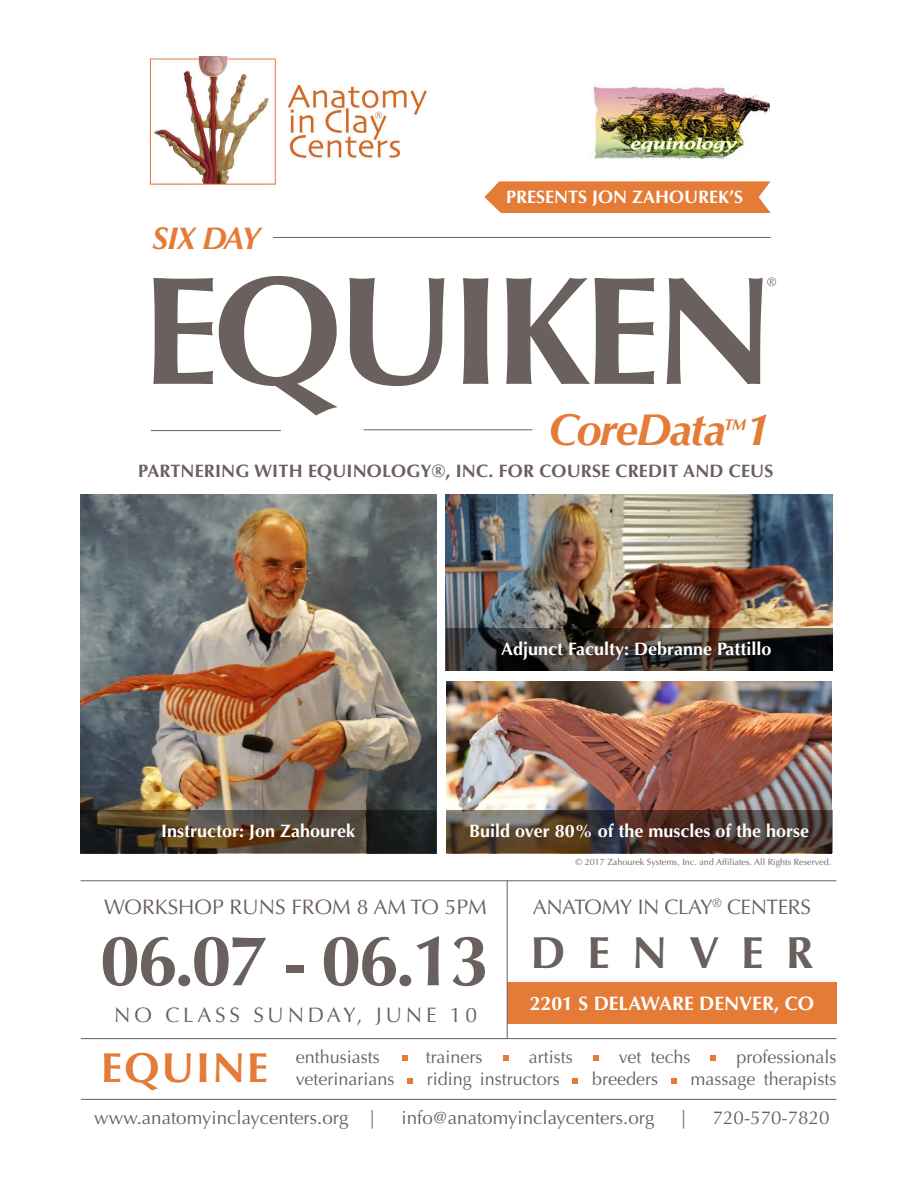
<style>
.page{position:relative;width:918px;height:1188px;background:#fff}
.page>*{position:absolute;margin:0;border:0;box-sizing:border-box;transform-origin:0 0}
.t1{font:700 154.5px "Optima";letter-spacing:-.04em;color:#6a605e}
.t2{font:700 72px "Optima";letter-spacing:-.04em;color:#6a605e}
.t3{font:italic 700 45px "Optima";letter-spacing:-.04em;color:#e47b37}
.t4{font:700 45px "Optima";letter-spacing:.49em;color:#6a605e}
.t5{font:700 42px "Optima";letter-spacing:.05em;color:#e47b37}
.t6{font:italic 700 31.5px "Optima";letter-spacing:-.07em;color:#e47b37}
.t7{font:21px "Optima";color:#6a605e}
.t8{font:21px "Optima";letter-spacing:-.02em;color:#6a605e}
.t9{font:21px "Optima";letter-spacing:.18em;color:#6a605e}
.t10{font:700 19.5px "Optima";color:#fff}
.t11{font:18.75px "Optima";color:#6a605e}
.t12{font:18px "Optima";color:#6a605e}
.t13{font:700 18px "Optima";color:#fff}
.t14{font:700 18px "Optima";letter-spacing:.01em;color:#6a605e}
.t15{font:700 18px "Optima";color:#fff}
.t16{font:italic 700 15.75px "Optima";color:#e47b37}
.t17{font:12.3px "Optima";color:#6a605e}
.t18{font:9px "Optima";color:#6a605e}
</style>
<div class="page">
<div style="left:507px;top:982px;width:329px;height:42px;background:#e47b37"></div>
<hr style="left:81px;top:880px;width:755px;height:1px;background:#6a605e">
<hr style="left:81px;top:1038px;width:755px;height:1px;background:#6a605e">
<hr style="left:81px;top:1099px;width:756px;height:1px;background:#6a605e">
<hr style="left:507px;top:880px;width:1px;height:158px;background:#6a605e">
<img style="left:447px;top:681px;width:385px;height:130px">
<svg style="left:402px;top:1055px;width:6px;height:6px"></svg>
<svg style="left:503px;top:1055px;width:6px;height:6px"></svg>
<svg style="left:407px;top:1078px;width:6px;height:5px"></svg>
<svg style="left:594px;top:1055px;width:5px;height:6px"></svg>
<svg style="left:711px;top:1055px;width:5px;height:6px"></svg>
<svg style="left:672px;top:1078px;width:5px;height:5px"></svg>
<svg style="left:573px;top:1078px;width:5px;height:5px"></svg>
<hr style="left:273px;top:237px;width:498px;height:1px;background:#6a605e">
<hr style="left:151px;top:430px;width:130px;height:1px;background:#6a605e">
<hr style="left:364px;top:429px;width:168px;height:1px;background:#6a605e">
<img style="left:80px;top:494px;width:356px;height:317px">
<img style="left:446px;top:494px;width:386px;height:134px">
<svg style="left:80px;top:811px;width:356px;height:42px;background:#423829"></svg>
<svg style="left:446px;top:628px;width:387px;height:43px;background:#38332f"></svg>
<svg style="left:446px;top:811px;width:387px;height:42px;background:#4f3c32"></svg>
<svg style="left:484px;top:181px;width:287px;height:32px;background:#e58343"></svg>
<img style="left:149px;top:56px;width:278px;height:129px">
<img style="left:593px;top:86px;width:176px;height:74px">
<p class="t6" style="left:152px;top:219px;width:109px">SIX DAY</p>
<p class="t15" style="left:506px;top:186px;width:239px">PRESENTS JON ZAHOUREK’S</p>
<p class="t1" style="left:142px;top:241px;width:634px">EQUIKEN</p>
<p class="t3" style="left:548px;top:403px;width:224px">CoreData 1</p>
<p class="t17" style="left:767px;top:275px;width:11px">®</p>
<p class="t16" style="left:724px;top:415px;width:24px">TM</p>
<p class="t14" style="left:138px;top:461px;width:637px">PARTNERING WITH EQUINOLOGY®, INC. FOR COURSE CREDIT AND CEUS</p>
<p class="t13" style="left:161px;top:821px;width:195px">Instructor: Jon Zahourek</p>
<p class="t13" style="left:501px;top:639px;width:272px">Adjunct Faculty: Debranne Pattillo</p>
<p class="t13" style="left:469px;top:821px;width:342px">Build over 80% of the muscles of the horse</p>
<p class="t18" style="left:576px;top:857px;width:257px">© 2017 Zahourek Systems, Inc. and Affiliates. All Rights Reserved.</p>
<p class="t7" style="left:104px;top:895px;width:384px">WORKSHOP RUNS FROM 8 AM TO 5PM</p>
<p class="t2" style="left:100px;top:919px;width:391px">06.07 - 06.13</p>
<p class="t9" style="left:114px;top:1003px;width:364px">NO CLASS SUNDAY, JUNE 10</p>
<p class="t8" style="left:533px;top:895px;width:279px">ANATOMY IN CLAY<sup>®</sup> CENTERS</p>
<p class="t4" style="left:531px;top:927px;width:284px">DENVER</p>
<p class="t10" style="left:530px;top:992px;width:286px">2201 S DELAWARE DENVER, CO</p>
<p class="t5" style="left:101px;top:1043px;width:168px">EQUINE</p>
<p class="t12" style="left:296px;top:1047px;width:86px">enthusiasts</p>
<p class="t12" style="left:426px;top:1047px;width:58px">trainers</p>
<p class="t12" style="left:529px;top:1047px;width:46px">artists</p>
<p class="t12" style="left:619px;top:1047px;width:73px">vet techs</p>
<p class="t12" style="left:737px;top:1047px;width:102px">professionals</p>
<p class="t12" style="left:296px;top:1068px;width:100px">veterinarians</p>
<p class="t12" style="left:427px;top:1068px;width:135px">riding instructors</p>
<p class="t12" style="left:592px;top:1068px;width:68px">breeders</p>
<p class="t12" style="left:691px;top:1068px;width:147px">massage therapists</p>
<p class="t11" style="left:94px;top:1107px;width:283px">www.anatomyinclaycenters.org |</p>
<p class="t11" style="left:402px;top:1107px;width:254px">info@anatomyinclaycenters.org</p>
<p class="t11" style="left:680px;top:1107px;width:8px">|</p>
<p class="t11" style="left:713px;top:1107px;width:118px">720-570-7820</p>
</div>
